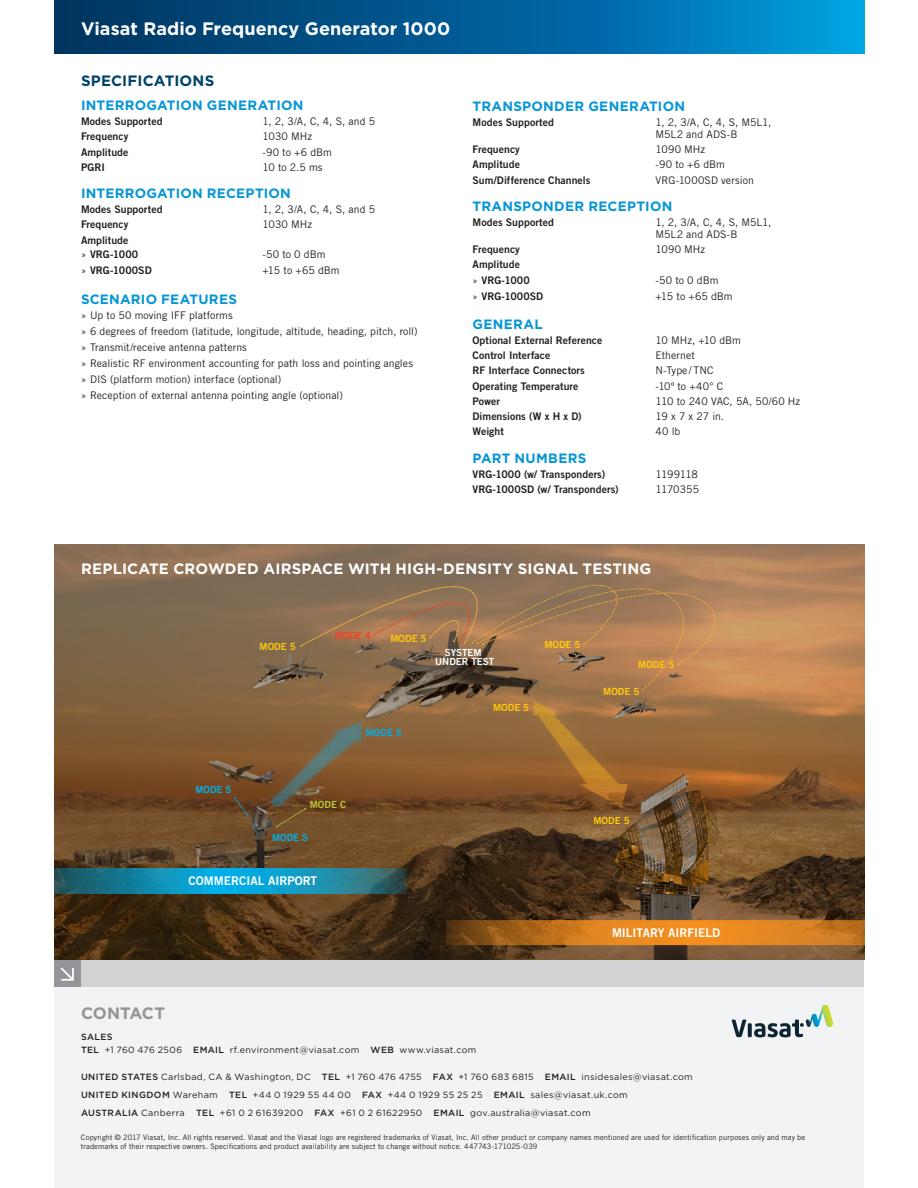
<style>
.page{position:relative;width:918px;height:1188px;background:#fff}
.page>*{position:absolute;margin:0;border:0;box-sizing:border-box;transform-origin:0 0}
.Header_2__Left{font:700 18px "Gotham";letter-spacing:.005em;color:#fff}
.Product_Benefits__He{font:700 16.5px "Gotham";letter-spacing:-.01em;color:#939598}
.Callout_14__White_Bo{font:700 15px "Gotham";letter-spacing:.01em;color:#fff}
.Specifications__Head{font:700 15px "Gotham";letter-spacing:.01em;color:#004269}
.Specifications__Cate{font:700 13.5px "Gotham";letter-spacing:.02em;color:#0696d7}
.t1{font:12px "Trade Gothic LT Std Bd 2";color:#fff}
.SS3__Leading__Middle{font:10.5px/12px "Trade Gothic LT Std";color:#231f20}
.SS3__Leading__Middle-2{font:10.5px "Trade Gothic LT Std Bd 2";letter-spacing:.005em;color:#231f20}
.SS3__Leading_Alt__Ti{font:10.5px "Trade Gothic LT Std Bd 2";color:#231f20}
.SS3__Leading__Middle-3{font:10.5px "Trade Gothic LT Std";letter-spacing:-.04em;color:#231f20}
.t2{font:9.75px "Trade Gothic LT Std Bd 2";color:#feca0a}
.t3{font:9.75px/9.8px "Trade Gothic LT Std Bd 2";color:#fff;text-align:center}
.t4{font:9.75px "Trade Gothic LT Std Bd 2";color:#00b0e9}
.t5{font:9.75px "Trade Gothic LT Std Bd 2";color:#ef4222}
.t6{font:9.75px "Trade Gothic LT Std Bd 2";color:#c0c630}
.Multiple_location{font:9px/18px "Gotham";letter-spacing:.035em;color:#231f20}
.Phone_Fax_Email_Web{font:9px "Gotham";letter-spacing:.035em;color:#231f20}
.Labels{font:500 9px "Gotham";letter-spacing:.035em;color:#231f20}
.Copyright{font:7.5px/9px "Trade Gothic LT Std";letter-spacing:.01em;color:#231f20}
.s1{font-family:"Trade Gothic LT Std"}
.s2{font-weight:500}
</style>
<div class="page">
<svg style="left:54px;top:0;width:810px;height:54px;background:#006098"></svg>
<img style="left:54px;top:544px;width:810px;height:416px">
<svg style="left:234px;top:797px;width:15px;height:20px"></svg>
<svg style="left:276px;top:808px;width:30px;height:20px"></svg>
<svg style="left:443px;top:920px;width:421px;height:25px;background:#c9771e"></svg>
<svg style="left:54px;top:868px;width:369px;height:25px;background:#1984a0"></svg>
<svg style="left:300px;top:544px;width:435px;height:147px;background:#967353"></svg>
<div style="left:54px;top:970px;width:810px;height:218px;background:#f2f3f4"></div>
<div style="left:54px;top:960px;width:810px;height:27px;background:#d1d2d4"></div>
<div style="left:54px;top:960px;width:27px;height:27px;background:#939598"></div>
<svg style="left:60px;top:967px;width:14px;height:14px"></svg>
<svg style="left:732px;top:1005px;width:102px;height:32px"></svg>
<p class="Header_2__Left" style="left:81px;top:16px;width:371px">Viasat Radio Frequency Generator 1000</p>
<p class="Specifications__Head" style="left:81px;top:71px;width:135px">SPECIFICATIONS</p>
<p class="Specifications__Cate" style="left:81px;top:97px;width:224px">INTERROGATION GENERATION</p>
<p class="SS3__Leading__Middle-2" style="left:81px;top:115px;width:83px">Modes Supported</p>
<p class="SS3__Leading__Middle" style="left:262px;top:115px;width:114px">1, 2, 3/A, C, 4, S, and 5</p>
<p class="SS3__Leading__Middle-2" style="left:81px;top:130px;width:49px">Frequency</p>
<p class="SS3__Leading__Middle" style="left:263px;top:131px;width:51px">1030 MHz</p>
<p class="SS3__Leading__Middle-2" style="left:81px;top:145px;width:49px">Amplitude</p>
<p class="SS3__Leading__Middle" style="left:263px;top:146px;width:71px">-90 to +6 dBm</p>
<p class="SS3__Leading__Middle-2" style="left:81px;top:161px;width:25px">PGRI</p>
<p class="SS3__Leading__Middle" style="left:263px;top:161px;width:62px">10 to 2.5 ms</p>
<p class="Specifications__Cate" style="left:81px;top:184px;width:211px">INTERROGATION RECEPTION</p>
<p class="SS3__Leading__Middle-2" style="left:81px;top:203px;width:83px">Modes Supported</p>
<p class="SS3__Leading__Middle" style="left:262px;top:203px;width:114px">1, 2, 3/A, C, 4, S, and 5</p>
<p class="SS3__Leading__Middle-2" style="left:81px;top:218px;width:49px">Frequency</p>
<p class="SS3__Leading__Middle" style="left:263px;top:219px;width:51px">1030 MHz</p>
<p class="SS3__Leading_Alt__Ti" style="left:81px;top:233px;width:49px">Amplitude</p>
<p class="SS3__Leading__Middle-2" style="left:81px;top:248px;width:59px"><span class="s1">»</span> VRG-1000</p>
<p class="SS3__Leading__Middle" style="left:263px;top:249px;width:64px">-50 to 0 dBm</p>
<p class="SS3__Leading__Middle-2" style="left:81px;top:264px;width:72px"><span class="s1">»</span> VRG-1000SD</p>
<p class="SS3__Leading__Middle" style="left:263px;top:265px;width:79px">+15 to +65 dBm</p>
<p class="Specifications__Cate" style="left:81px;top:290px;width:157px">SCENARIO FEATURES</p>
<p class="SS3__Leading__Middle" style="left:81px;top:309px;width:153px">» Up to 50 moving IFF platforms</p>
<p class="SS3__Leading__Middle" style="left:81px;top:325px;width:338px">» 6 degrees of freedom (latitude, longitude, altitude, heading, pitch, roll)</p>
<p class="SS3__Leading__Middle" style="left:81px;top:341px;width:167px">» Transmit/receive antenna patterns</p>
<p class="SS3__Leading__Middle" style="left:81px;top:357px;width:334px">» Realistic RF environment accounting for path loss and pointing angles</p>
<p class="SS3__Leading__Middle" style="left:81px;top:373px;width:202px">» DIS (platform motion) interface (optional)</p>
<p class="SS3__Leading__Middle" style="left:81px;top:389px;width:263px">» Reception of external antenna pointing angle (optional)</p>
<p class="Specifications__Cate" style="left:472px;top:97px;width:214px">TRANSPONDER GENERATION</p>
<p class="SS3__Leading__Middle-2" style="left:472px;top:116px;width:83px">Modes Supported</p>
<p class="SS3__Leading__Middle" style="left:655px;top:116px;width:117px">1, 2, 3/A, C, 4, S, M5L1,<br>M5L2 and ADS-B</p>
<p class="SS3__Leading__Middle-2" style="left:472px;top:143px;width:49px">Frequency</p>
<p class="SS3__Leading__Middle" style="left:656px;top:143px;width:51px">1090 MHz</p>
<p class="SS3__Leading__Middle-2" style="left:472px;top:158px;width:49px">Amplitude</p>
<p class="SS3__Leading__Middle" style="left:656px;top:158px;width:71px">-90 to +6 dBm</p>
<p class="SS3__Leading__Middle-2" style="left:472px;top:173px;width:119px">Sum/Difference Channels</p>
<p class="SS3__Leading__Middle" style="left:656px;top:174px;width:100px">VRG-1000SD version</p>
<p class="Specifications__Cate" style="left:472px;top:197px;width:201px">TRANSPONDER RECEPTION</p>
<p class="SS3__Leading__Middle-2" style="left:472px;top:216px;width:83px">Modes Supported</p>
<p class="SS3__Leading__Middle" style="left:655px;top:216px;width:117px">1, 2, 3/A, C, 4, S, M5L1,<br>M5L2 and ADS-B</p>
<p class="SS3__Leading__Middle-2" style="left:472px;top:243px;width:49px">Frequency</p>
<p class="SS3__Leading__Middle" style="left:656px;top:243px;width:51px">1090 MHz</p>
<p class="SS3__Leading__Middle-2" style="left:472px;top:258px;width:49px">Amplitude</p>
<p class="SS3__Leading__Middle-2" style="left:472px;top:273px;width:59px"><span class="s1">»</span> VRG-1000</p>
<p class="SS3__Leading__Middle" style="left:656px;top:274px;width:64px">-50 to 0 dBm</p>
<p class="SS3__Leading__Middle-2" style="left:472px;top:289px;width:72px"><span class="s1">»</span> VRG-1000SD</p>
<p class="SS3__Leading__Middle" style="left:656px;top:290px;width:79px">+15 to +65 dBm</p>
<p class="Specifications__Cate" style="left:472px;top:315px;width:72px">GENERAL</p>
<p class="SS3__Leading__Middle-2" style="left:472px;top:334px;width:131px">Optional External Reference</p>
<p class="SS3__Leading__Middle" style="left:656px;top:334px;width:87px">10 MHz, +10 dBm</p>
<p class="SS3__Leading__Middle-2" style="left:472px;top:349px;width:79px">Control Interface</p>
<p class="SS3__Leading__Middle" style="left:655px;top:349px;width:41px">Ethernet</p>
<p class="SS3__Leading__Middle-2" style="left:472px;top:364px;width:114px">RF Interface Connectors</p>
<p class="SS3__Leading__Middle" style="left:655px;top:365px;width:60px">N-Type/ TNC</p>
<p class="SS3__Leading__Middle-2" style="left:472px;top:379px;width:108px">Operating Temperature</p>
<p class="SS3__Leading__Middle" style="left:656px;top:380px;width:69px">-10º to +40° C</p>
<p class="SS3__Leading__Middle-2" style="left:472px;top:395px;width:29px">Power</p>
<p class="SS3__Leading__Middle" style="left:656px;top:395px;width:146px">110 to 240 VAC, 5A, 50/60 Hz</p>
<p class="SS3__Leading__Middle-2" style="left:472px;top:410px;width:111px">Dimensions (W x H x D)</p>
<p class="SS3__Leading__Middle" style="left:656px;top:410px;width:70px">19 x 7 x 27 in.</p>
<p class="SS3__Leading__Middle-2" style="left:472px;top:425px;width:33px">Weight</p>
<p class="SS3__Leading__Middle" style="left:656px;top:426px;width:26px">40 lb</p>
<p class="Specifications__Cate" style="left:472px;top:449px;width:115px">PART NUMBERS</p>
<p class="SS3__Leading__Middle-2" style="left:472px;top:467px;width:134px">VRG-1000 (w/ Transponders)</p>
<p class="SS3__Leading__Middle-3" style="left:656px;top:468px;width:44px">1199118</p>
<p class="SS3__Leading__Middle-2" style="left:472px;top:483px;width:148px">VRG-1000SD (w/ Transponders)</p>
<p class="SS3__Leading__Middle" style="left:656px;top:483px;width:45px">1170355</p>
<p class="Callout_14__White_Bo" style="left:81px;top:559px;width:572px">REPLICATE CROWDED AIRSPACE WITH HIGH-DENSITY SIGNAL TESTING</p>
<p class="t2" style="left:260px;top:640px;width:38px">MODE 5</p>
<p class="t5" style="left:335px;top:630px;width:38px">MODE 4</p>
<p class="t2" style="left:390px;top:633px;width:38px">MODE 5</p>
<p class="t3" style="left:435px;top:647px;width:61px">SYSTEM<br>UNDER TEST</p>
<p class="t4" style="left:366px;top:726px;width:38px">MODE S</p>
<p class="t2" style="left:493px;top:702px;width:38px">MODE 5</p>
<p class="t2" style="left:544px;top:639px;width:38px">MODE 5</p>
<p class="t2" style="left:638px;top:659px;width:38px">MODE 5</p>
<p class="t2" style="left:603px;top:685px;width:38px">MODE 5</p>
<p class="t4" style="left:195px;top:784px;width:38px">MODE S</p>
<p class="t6" style="left:310px;top:799px;width:38px">MODE C</p>
<p class="t4" style="left:272px;top:831px;width:38px">MODE S</p>
<p class="t1" style="left:188px;top:873px;width:130px">COMMERCIAL AIRPORT</p>
<p class="t2" style="left:593px;top:814px;width:38px">MODE 5</p>
<p class="t1" style="left:612px;top:925px;width:110px">MILITARY AIRFIELD</p>
<p class="Product_Benefits__He" style="left:81px;top:1002px;width:86px">CONTACT</p>
<p class="Labels" style="left:81px;top:1031px;width:33px">SALES</p>
<p class="Phone_Fax_Email_Web" style="left:81px;top:1044px;width:397px"><span class="s2">TEL</span> +1 760 476 2506 <span class="s2">EMAIL</span> rf.environment@viasat.com <span class="s2">WEB</span> www.viasat.com</p>
<p class="Multiple_location" style="left:81px;top:1068px;width:613px"><span class="s2">UNITED STATES</span> Carlsbad, CA &amp; Washington, DC <span class="s2">TEL</span> +1 760 476 4755 <span class="s2">FAX</span> +1 760 683 6815 <span class="s2">EMAIL</span> insidesales@viasat.com<br><span class="s2">UNITED KINGDOM</span> Wareham <span class="s2">TEL</span> +44 0 1929 55 44 00 <span class="s2">FAX</span> +44 0 1929 55 25 25 <span class="s2">EMAIL</span> sales@viasat.uk.com<br><span class="s2">AUSTRALIA</span> Canberra <span class="s2">TEL</span> +61 0 2 61639200 <span class="s2">FAX</span> +61 0 2 61622950 <span class="s2">EMAIL</span> gov.australia@viasat.com</p>
<p class="Copyright" style="left:81px;top:1133px;width:726px">Copyright © 2017 Viasat, Inc. All rights reserved. Viasat and the Viasat logo are registered trademarks of Viasat, Inc. All other product or company names mentioned are used for identification purposes only and may be trademarks of their respective owners. Specifications and product availability are subject to change without notice. 447743-171025-039</p>
</div>
